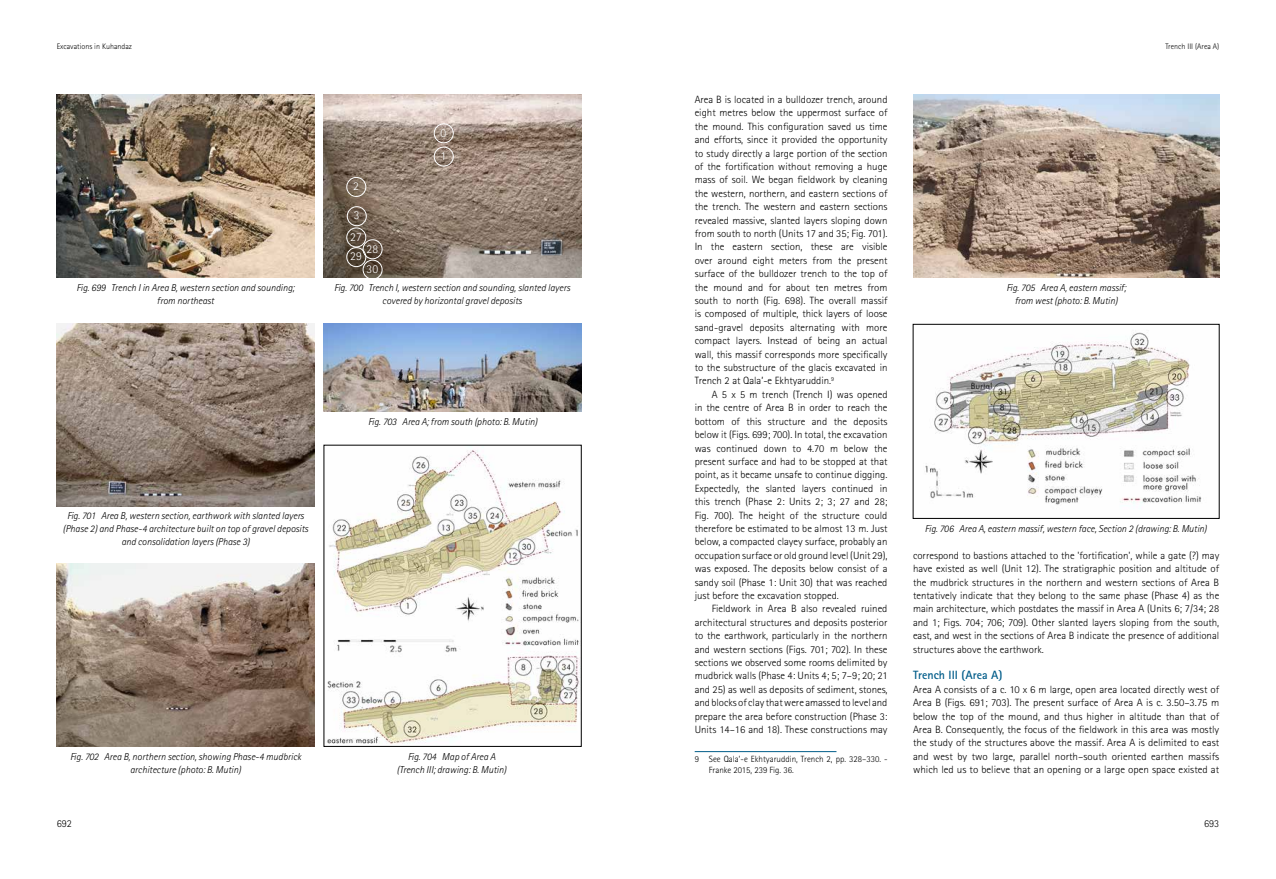
<style>
.page{position:relative;width:1276px;height:879px;background:#fff}
.page>*{position:absolute;margin:0;border:0;box-sizing:border-box;transform-origin:0 0}
.t1{font:700 12px "Rotis Sans Serif Std";color:#005c89}
.t2{font:300 12px/23.2px "Rotis Sans Serif Std";color:#fff}
.t3{font:300 10.5px/13.4px "Rotis Sans Serif Std";color:#000;text-align:justify}
.t4{font:300 10.5px/13.4px "Rotis Sans Serif Std";color:#000;text-align:justify;scale:1.05 1}
.t5{font:italic 300 10px/13.4px "Rotis Sans Serif Std";color:#000;text-align:center}
.t6{font:300 9px/10.8px "Rotis Sans Serif Std";color:#000}
.t7{font:300 8px "Rotis Sans Serif Std";color:#000}
</style>
<div class="page">
<hr style="left:694px;top:751px;width:142px;height:1px;background:#005c89">
<img style="left:323px;top:94px;width:258px;height:183px">
<img style="left:57px;top:94px;width:258px;height:183px">
<img style="left:57px;top:564px;width:258px;height:182px">
<img style="left:57px;top:323px;width:258px;height:183px">
<img style="left:324px;top:323px;width:257px;height:88px">
<img style="left:327px;top:450px;width:252px;height:294px">
<img style="left:925px;top:332px;width:277px;height:173px">
<div style="left:913px;top:324px;width:306px;height:194px;border:1px solid #000"></div>
<img style="left:913px;top:94px;width:306px;height:183px">
<div style="left:434px;top:124px;width:19px;height:19px;border:1px solid #fff;border-radius:50%"></div>
<div style="left:434px;top:147px;width:19px;height:19px;border:1px solid #fff;border-radius:50%"></div>
<div style="left:347px;top:206px;width:19px;height:20px;border:1px solid #fff;border-radius:50%"></div>
<div style="left:363px;top:260px;width:19px;height:19px;border:1px solid #fff;border-radius:50%"></div>
<div style="left:346px;top:247px;width:20px;height:20px;border:1px solid #fff;border-radius:50%"></div>
<div style="left:363px;top:239px;width:19px;height:20px;border:1px solid #fff;border-radius:50%"></div>
<div style="left:346px;top:228px;width:20px;height:19px;border:1px solid #fff;border-radius:50%"></div>
<div style="left:346px;top:177px;width:20px;height:20px;border:1px solid #fff;border-radius:50%"></div>
<p class="t7" style="left:57px;top:42px;width:77px">Excavations in Kuhandaz</p>
<p class="t7" style="left:1165px;top:42px;width:55px">Trench III (Area A)</p>
<p class="t5" style="left:77px;top:281px;width:219px">Fig. 699 Trench I in Area B, western section and sounding; from northeast</p>
<p class="t2" style="left:353px;top:175px;width:7px">2</p>
<p class="t2" style="left:354px;top:204px;width:7px">3</p>
<p class="t2" style="left:350px;top:225px;width:13px">27</p>
<p class="t2" style="left:366px;top:237px;width:13px">28</p>
<p class="t2" style="left:350px;top:245px;width:13px">29</p>
<p class="t2" style="left:366px;top:257px;width:13px">30</p>
<p class="t2" style="left:441px;top:121px;width:7px">0<br>1</p>
<p class="t5" style="left:334px;top:281px;width:237px">Fig. 700 Trench I, western section and sounding, slanted layers covered by horizontal gravel deposits</p>
<p class="t5" style="left:63px;top:508px;width:247px">Fig. 701 Area B, western section, earthwork with slanted layers (Phase 2) and Phase-4 architecture built on top of gravel deposits and consolidation layers (Phase 3)</p>
<p class="t5" style="left:368px;top:415px;width:171px">Fig. 703 Area A; from south (photo: B. Mutin)</p>
<p class="t5" style="left:70px;top:750px;width:233px">Fig. 702 Area B, northern section, showing Phase-4 mudbrick architecture (photo: B. Mutin)</p>
<p class="t5" style="left:397px;top:750px;width:111px">Fig. 704 Map of Area A (Trench III; drawing: B. Mutin)</p>
<p class="t3" style="left:694px;top:93px;width:194px">Area B is located in a bulldozer trench, around eight metres below the uppermost surface of the mound. This configuration saved us time and efforts, since it provided the opportunity to study directly a large portion of the section of the fortification without removing a huge mass of soil. We began fieldwork by cleaning the western, northern, and eastern sections of the trench. The western and eastern sections revealed massive, slanted layers sloping down from south to north (Units 17 and 35; Fig. 701).<br>In the eastern section, these are visible over around eight meters from the present surface of the bulldozer trench to the top of the mound and for about ten metres from south to north (Fig. 698). The overall massif is composed of multiple, thick layers of loose sand-gravel deposits alternating with more compact layers. Instead of being an actual wall, this massif corresponds more specifically to the substructure of the glacis excavated in Trench 2 at Qala’-e Ekhtyaruddin.<sup>9</sup></p>
<p class="t3" style="left:694px;top:388px;width:194px;text-indent:17px">A 5 x 5 m trench (Trench I) was opened in the centre of Area B in order to reach the bottom of this structure and the deposits below it (Figs. 699; 700). In total, the excavation was continued down to 4.70 m below the present surface and had to be stopped at that point, as it became unsafe to continue digging.<br>Expectedly, the slanted layers continued in this trench (Phase 2: Units 2; 3; 27 and 28; Fig. 700). The height of the structure could therefore be estimated to be almost 13 m. Just below, a compacted clayey surface, probably an occupation surface or old ground level (Unit 29), was exposed. The deposits below consist of a sandy soil (Phase 1: Unit 30) that was reached just before the excavation stopped.</p>
<p class="t3" style="left:694px;top:602px;width:194px;text-indent:17px">Fieldwork in Area B also revealed ruined architectural structures and deposits posterior to the earthwork, particularly in the northern and western sections (Figs. 701; 702). In these sections we observed some rooms delimited by mudbrick walls (Phase 4: Units 4; 5; 7–9; 20; 21 and 25) as well as deposits of sediment, stones, and blocks of clay that were amassed to level and prepare the area before construction (Phase 3:<br>Units 14–16 and 18). These constructions may</p>
<p class="t6" style="left:709px;top:754px;width:180px;text-indent:-14px">9 See Qala’-e Ekhtyaruddin, Trench 2, pp. 328–330. -<br>Franke 2015, 239 Fig. 36.</p>
<p class="t5" style="left:1006px;top:281px;width:121px">Fig. 705 Area A, eastern massif; from west (photo: B. Mutin)</p>
<p class="t5" style="left:925px;top:522px;width:283px">Fig. 706 Area A, eastern massif, western face, Section 2 (drawing: B. Mutin)</p>
<p class="t3" style="left:913px;top:548px;width:308px">correspond to bastions attached to the 'fortification', while a gate (?) may have existed as well (Unit 12). The stratigraphic position and altitude of the mudbrick structures in the northern and western sections of Area B tentatively indicate that they belong to the same phase (Phase 4) as the main architecture, which postdates the massif in Area A (Units 6; 7/34; 28 and 1; Figs. 704; 706; 709). Other slanted layers sloping from the south, east, and west in the sections of Area B indicate the presence of additional structures above the earthwork.</p>
<p class="t1" style="left:913px;top:668px;width:91px">Trench III (Area A)</p>
<p class="t4" style="left:913px;top:682px;width:293px">Area A consists of a c. 10 x 6 m large, open area located directly west of Area B (Figs. 691; 703). The present surface of Area A is c. 3.50–3.75 m below the top of the mound, and thus higher in altitude than that of Area B. Consequently, the focus of the fieldwork in this area was mostly the study of the structures above the massif. Area A is delimited to east and west by two large, parallel north–south oriented earthen massifs which led us to believe that an opening or a large open space existed at</p>
<p class="t3" style="left:57px;top:816px;width:17px">692</p>
<p class="t3" style="left:1204px;top:816px;width:17px">693</p>
</div>
